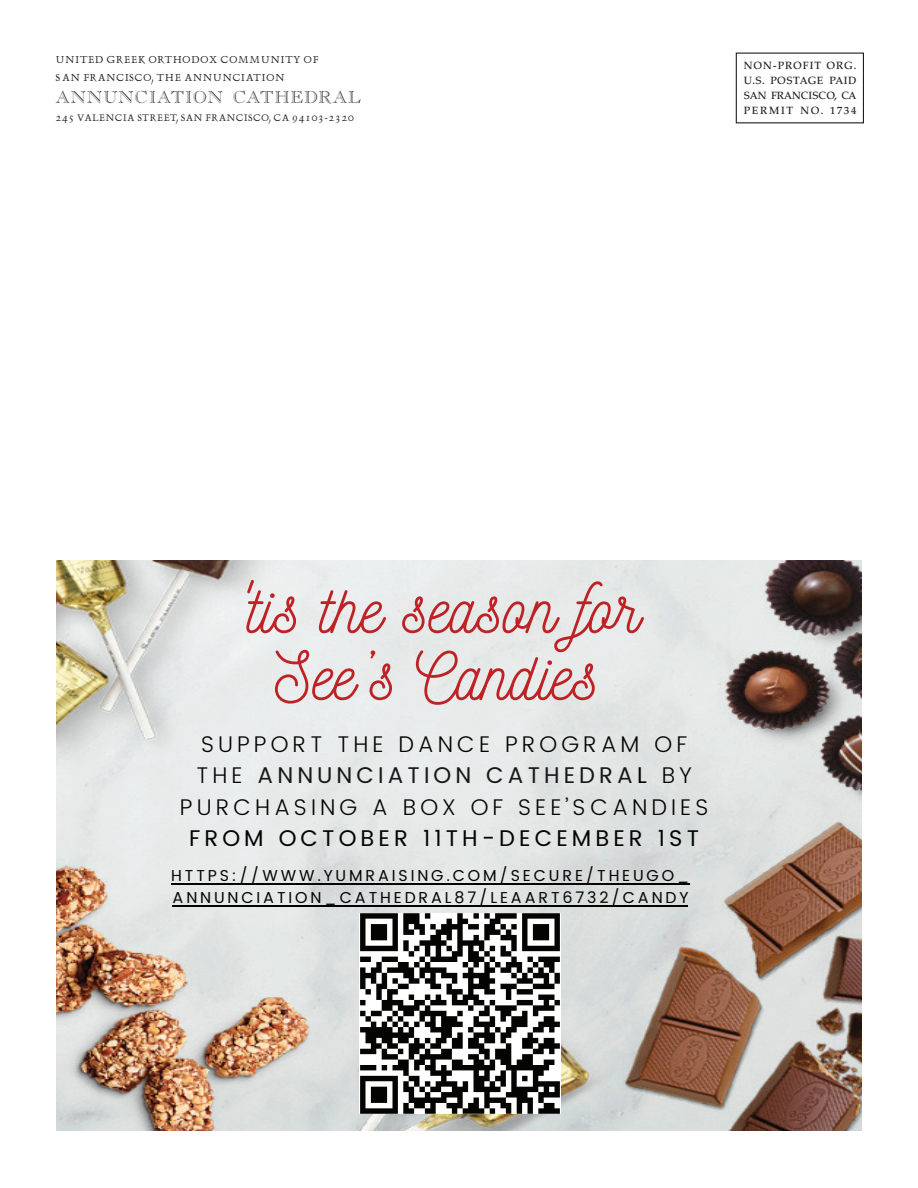
<style>
.page{position:relative;width:918px;height:1188px;background:#fff}
.page>*{position:absolute;margin:0;border:0;box-sizing:border-box;transform-origin:0 0}
.t1{font:67.35px/67.1px "Nickainley";color:#be2225;text-align:center}
.t2{font:300 22.65px/31.5px "Poppins";color:#040503;text-align:center}
.t3{font:22.65px "Poppins";color:#040503}
.t4{font:17.1px "Caslon Open Face";letter-spacing:.055em;color:#231f20}
.t5{font:15.75px/22px "Poppins";color:#040503}
.t6{font:14.25px/18px "OPTI Delphin One";letter-spacing:.05em;color:#231f20}
.t7{font:13.5px "OPTI Delphin One";letter-spacing:.04em;color:#231f20}
.t8{font:500 10.5px/15px "Palatino";letter-spacing:.05em;color:#231f20;text-align:justify}
.s1{font-weight:400;color:#191717}
.s2{font-weight:400}
</style>
<div class="page">
<div style="left:736px;top:53px;width:128px;height:70px;border:1px solid #231f20"></div>
<img style="left:56px;top:561px;width:805px;height:569px">
<img style="left:360px;top:914px;width:200px;height:199px">
<hr style="left:171px;top:884px;width:519px;height:1px;background:#040503">
<hr style="left:173px;top:906px;width:515px;height:1px;background:#040503">
<p class="t6" style="left:56px;top:50px;width:264px">UNITED GREEK ORTHODOX COMMUNITY OF<br>SAN FRANCISCO, THE ANNUNCIATION</p>
<p class="t4" style="left:56px;top:87px;width:307px">ANNUNCIATION CATHEDRAL</p>
<p class="t7" style="left:56px;top:111px;width:300px">245 VALENCIA STREET, SAN FRANCISCO, CA 94103-2320</p>
<p class="t8" style="left:744px;top:58px;width:114px">NON-PROFIT ORG.<br>U.S. POSTAGE PAID SAN FRANCISCO, CA PERMIT NO. 1734</p>
<h1 class="t1" style="left:233px;top:576px;width:408px">'tis the season for<br>See’s Candies</h1>
<h2 class="t2" style="left:180px;top:729px;width:530px">S U P P O R T T H E D A N C E P R O G R A M O F<br>T H E <span class="s1">A N N U N C I A T I O NC A T H E D R A</span> <span class="s2">L</span>B Y<br>P U R C H A S I N G A B O X O F S E E ’ SC A N D I E S</h2>
<h2 class="t3" style="left:189px;top:822px;width:511px">F R O M O C T O B E R 1 1 T H - D E C E M B E R 1 S T</h2>
<p class="t5" style="left:171px;top:865px;width:520px">H T T P S : / / WWW . Y U M R A I S I N G . C O M / S E C U R E / T H E U G O _<br>A N N U N C I A T I O N _ C A T H E D R A L 8 7 / L E A A R T 6 7 3 2 / C A N D Y</p>
</div>
